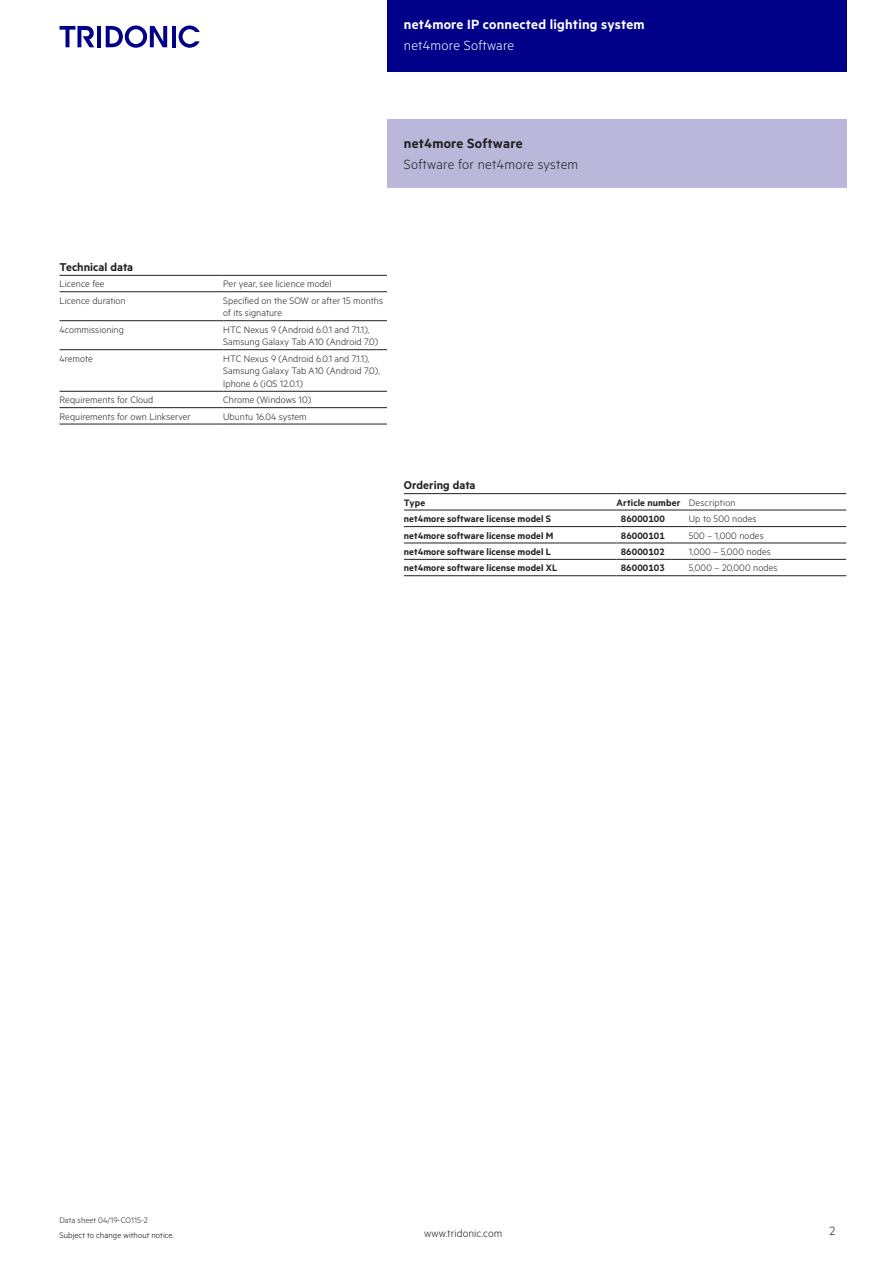
<style>
.page{position:relative;width:893px;height:1263px;background:#fff}
.page>*{position:absolute;margin:0;border:0;box-sizing:border-box;transform-origin:0 0}
.t1{font:15px "Tridonic Metric Print Semi";letter-spacing:.015em;color:#fff}
.t2{font:15px "Tridonic Metric Print Light";letter-spacing:.015em;color:#231f20}
.t3{font:15px "Tridonic Metric Print Light";letter-spacing:.015em;color:#fff}
.t4{font:15px "Tridonic Metric Print Semi";letter-spacing:.015em;color:#231f20}
.t5{font:13.5px "Tridonic Metric Print Light";color:#231f20}
.t6{font:12.75px "Tridonic Metric Print Semi";letter-spacing:.005em;color:#231f20}
.t7{font:12px "Tridonic Metric Print Light";letter-spacing:.005em;color:#231f20}
.t8{font:10.5px/12.6px "Tridonic Metric Print Light";letter-spacing:.005em;color:#231f20}
.t9{font:10.5px "Tridonic Metric Print Semi";letter-spacing:.005em;color:#231f20}
.t10{font:9px "Tridonic Metric Print Light";letter-spacing:.01em;color:#000}
.t11{font:9px "Tridonic Metric Print Light";letter-spacing:.005em;color:#231f20}
.s1{font-family:"Tridonic Metric Print Light"}
</style>
<div class="page">
<div style="left:387px;top:0;width:459px;height:72px;background:#008"></div>
<hr style="left:97px;top:26px;width:4px;height:21px;background:#008">
<svg style="left:106px;top:26px;width:61px;height:22px"></svg>
<hr style="left:172px;top:26px;width:3px;height:21px;background:#008">
<svg style="left:179px;top:26px;width:21px;height:22px"></svg>
<svg style="left:60px;top:26px;width:34px;height:21px"></svg>
<hr style="left:60px;top:275px;width:163px;height:1px;background:#231f20">
<hr style="left:223px;top:275px;width:164px;height:1px;background:#231f20">
<hr style="left:60px;top:424px;width:163px;height:1px;background:#231f20">
<hr style="left:223px;top:424px;width:164px;height:1px;background:#231f20">
<hr style="left:60px;top:291px;width:163px;height:1px;background:#231f20">
<hr style="left:223px;top:291px;width:164px;height:1px;background:#231f20">
<hr style="left:60px;top:320px;width:163px;height:1px;background:#231f20">
<hr style="left:223px;top:320px;width:164px;height:1px;background:#231f20">
<hr style="left:60px;top:349px;width:163px;height:1px;background:#231f20">
<hr style="left:223px;top:349px;width:164px;height:1px;background:#231f20">
<hr style="left:60px;top:391px;width:163px;height:1px;background:#231f20">
<hr style="left:223px;top:391px;width:164px;height:1px;background:#231f20">
<hr style="left:60px;top:407px;width:163px;height:1px;background:#231f20">
<hr style="left:223px;top:407px;width:164px;height:1px;background:#231f20">
<div style="left:387px;top:119px;width:459px;height:68px;background:#bbb7da"></div>
<svg style="left:404px;top:527px;width:285px;height:32px"></svg>
<hr style="left:404px;top:510px;width:213px;height:1px;background:#231f20">
<hr style="left:617px;top:510px;width:72px;height:1px;background:#231f20">
<hr style="left:689px;top:510px;width:157px;height:1px;background:#231f20">
<hr style="left:404px;top:575px;width:213px;height:1px;background:#231f20">
<hr style="left:617px;top:575px;width:72px;height:1px;background:#231f20">
<hr style="left:689px;top:575px;width:157px;height:1px;background:#231f20">
<hr style="left:404px;top:493px;width:213px;height:1px;background:#231f20">
<hr style="left:617px;top:493px;width:72px;height:1px;background:#231f20">
<hr style="left:689px;top:493px;width:157px;height:1px;background:#231f20">
<hr style="left:404px;top:526px;width:213px;height:1px;background:#231f20">
<hr style="left:617px;top:526px;width:72px;height:1px;background:#231f20">
<hr style="left:689px;top:526px;width:157px;height:1px;background:#231f20">
<hr style="left:404px;top:543px;width:213px;height:1px;background:#231f20">
<hr style="left:617px;top:543px;width:72px;height:1px;background:#231f20">
<hr style="left:689px;top:543px;width:157px;height:1px;background:#231f20">
<hr style="left:404px;top:559px;width:213px;height:1px;background:#231f20">
<hr style="left:617px;top:559px;width:72px;height:1px;background:#231f20">
<hr style="left:689px;top:559px;width:157px;height:1px;background:#231f20">
<h1 class="t1" style="left:404px;top:15px;width:242px">net4more IP connected lighting system</h1>
<h1 class="t3" style="left:404px;top:37px;width:112px">net4more Software</h1>
<h1 class="t4" style="left:404px;top:134px;width:120px">net4more Software</h1>
<h1 class="t2" style="left:404px;top:156px;width:176px">Software for net4more system</h1>
<p class="t6" style="left:60px;top:260px;width:75px">Technical data</p>
<p class="t8" style="left:60px;top:278px;width:46px">Licence fee</p>
<p class="t8" style="left:223px;top:278px;width:110px">Per year, see licience model</p>
<p class="t8" style="left:60px;top:294px;width:68px">Licence duration</p>
<p class="t8" style="left:223px;top:294px;width:161px">Specified on the SOW or after 15 months of its signature</p>
<p class="t8" style="left:60px;top:323px;width:66px">4commissioning</p>
<p class="t8" style="left:223px;top:323px;width:157px">HTC Nexus 9 (Android 6.0.1 and 7.1.1),<br>Samsung Galaxy Tab A10 (Android 7.0)</p>
<p class="t8" style="left:60px;top:352px;width:35px">4remote</p>
<p class="t8" style="left:223px;top:352px;width:158px">HTC Nexus 9 (Android 6.0.1 and 7.1.1),<br>Samsung Galaxy Tab A10 (Android 7.0),<br>Iphone 6 (iOS 12.0.1)</p>
<p class="t8" style="left:60px;top:393px;width:95px">Requirements for Cloud</p>
<p class="t8" style="left:223px;top:393px;width:89px">Chrome (Windows 10)</p>
<p class="t8" style="left:60px;top:410px;width:133px">Requirements for own Linkserver</p>
<p class="t8" style="left:223px;top:410px;width:85px">Ubuntu 16.04 system</p>
<p class="t6" style="left:404px;top:478px;width:73px">Ordering data</p>
<p class="t9" style="left:404px;top:496px;width:23px">Type</p>
<p class="t9" style="left:617px;top:496px;width:121px">Article number <span class="s1">Description</span></p>
<p class="t9" style="left:404px;top:513px;width:149px">net4more software license model S</p>
<p class="t9" style="left:621px;top:513px;width:46px">86000100</p>
<p class="t8" style="left:689px;top:512px;width:69px">Up to 500 nodes</p>
<p class="t9" style="left:404px;top:529px;width:151px">net4more software license model M</p>
<p class="t9" style="left:621px;top:529px;width:46px">86000101</p>
<p class="t8" style="left:689px;top:529px;width:76px">500 – 1,000 nodes</p>
<p class="t9" style="left:404px;top:546px;width:149px">net4more software license model L</p>
<p class="t9" style="left:621px;top:546px;width:46px">86000102</p>
<p class="t8" style="left:689px;top:545px;width:83px">1,000 – 5,000 nodes</p>
<p class="t9" style="left:404px;top:562px;width:155px">net4more software license model XL</p>
<p class="t9" style="left:621px;top:562px;width:46px">86000103</p>
<p class="t8" style="left:689px;top:561px;width:90px">5,000 – 20,000 nodes</p>
<p class="t11" style="left:60px;top:1215px;width:90px">Data sheet 04/19-CO115-2</p>
<p class="t10" style="left:60px;top:1229px;width:116px">Subject to change without notice.</p>
<p class="t7" style="left:424px;top:1227px;width:80px">www.tridonic.com</p>
<p class="t5" style="left:829px;top:1223px;width:7px">2</p>
</div>
